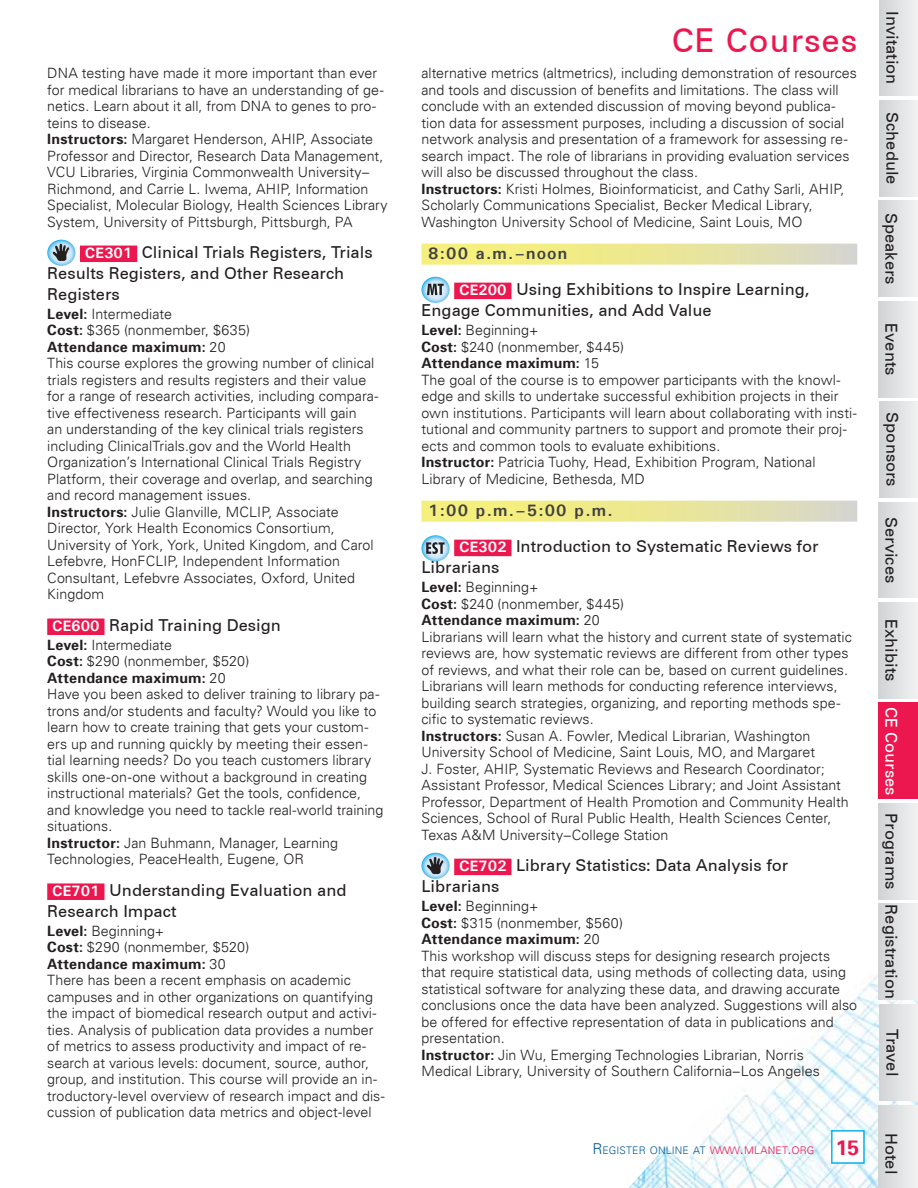
<style>
.page{position:relative;width:918px;height:1188px;background:#fff}
.page>*{position:absolute;margin:0;border:0;box-sizing:border-box;transform-origin:0 0}
.t1{font:33px "Univers 55 Roman";letter-spacing:.025em;color:#ed174f}
.t2{font:16.5px/21px "Univers 55 Roman";color:#231f20}
.t3{font:700 16.5px "Univers";letter-spacing:.07em;color:#414142}
.t4{font:16.5px "Univers 55 Roman";color:#fff}
.t5{font:300 14.25px/16.5px "Univers 45";letter-spacing:.005em;color:#231f20}
.t6{font:300 10.5px "Univers 45";letter-spacing:.01em;color:#005c95}
.s1{font-style:inherit}
.s2{font-family:"Univers";font-weight:700;font-size:15px;color:#fff}
.s3{font-size:15px}
.s4{color:#ed174f}
.s5{font-size:15px;color:#ed174f}
.s6{font-size:21px;color:#ed174f}
</style>
<div class="page">
<img style="left:629px;top:944px;width:289px;height:244px">
<svg style="left:831px;top:1130px;width:33px;height:34px"></svg>
<div style="left:832px;top:1131px;width:32px;height:32px;border:1px solid #16b6eb"></div>
<div style="left:80px;top:246px;width:57px;height:16px;background:#ed174f"></div>
<div style="left:47px;top:619px;width:58px;height:16px;background:#ed174f"></div>
<div style="left:47px;top:883px;width:58px;height:17px;background:#ed174f"></div>
<svg style="left:47px;top:240px;width:28px;height:26px"></svg>
<div style="left:421px;top:244px;width:436px;height:21px;background:linear-gradient(to right,#fbf46d,#d9d9c3)"></div>
<div style="left:454px;top:283px;width:57px;height:16px;background:#ed174f"></div>
<div style="left:421px;top:501px;width:436px;height:21px;background:linear-gradient(to right,#fbf46d,#d9d9c3)"></div>
<div style="left:454px;top:540px;width:57px;height:16px;background:#ed174f"></div>
<div style="left:454px;top:859px;width:57px;height:16px;background:#ed174f"></div>
<svg style="left:421px;top:277px;width:29px;height:26px"></svg>
<svg style="left:421px;top:535px;width:29px;height:26px"></svg>
<svg style="left:421px;top:853px;width:29px;height:26px"></svg>
<div style="left:879px;top:1106px;width:39px;height:82px;background:linear-gradient(to right,#d2d3d5,#f1f2f2)"></div>
<div style="left:880px;top:1004px;width:38px;height:97px;background:linear-gradient(to right,#d2d4d5,#eff0f0)"></div>
<div style="left:879px;top:904px;width:39px;height:95px;background:linear-gradient(to right,#d2d3d5,#f1f2f2)"></div>
<div style="left:879px;top:804px;width:39px;height:95px;background:linear-gradient(to right,#d2d3d5,#f1f2f2)"></div>
<div style="left:880px;top:402px;width:38px;height:95px;background:linear-gradient(to right,#d1d2d4,#eff0f0)"></div>
<div style="left:879px;top:703px;width:39px;height:96px;background:#ed174f"></div>
<div style="left:879px;top:602px;width:39px;height:96px;background:linear-gradient(to right,#d2d3d5,#f1f2f2)"></div>
<div style="left:879px;top:201px;width:39px;height:96px;background:linear-gradient(to right,#d2d3d5,#f2f2f3)"></div>
<div style="left:880px;top:100px;width:38px;height:96px;background:linear-gradient(to right,#d2d3d5,#f0f1f1)"></div>
<div style="left:880px;top:0;width:38px;height:96px;background:linear-gradient(to right,#d2d3d5,#f0f1f1)"></div>
<div style="left:879px;top:301px;width:39px;height:96px;background:linear-gradient(to right,#d2d3d5,#f2f2f3)"></div>
<div style="left:879px;top:502px;width:39px;height:96px;background:linear-gradient(to right,#d2d3d5,#f1f2f2)"></div>
<p class="t5" style="left:47px;top:65px;width:342px">DNA testing have made it more important than ever for medical librarians to have an understanding of ge&shy;netics. Learn about it all, from DNA to genes to pro&shy;teins to disease.<br><span class="s1">Instructors:</span> Margaret Henderson, AHIP, Associate Professor and Director, Research Data Management, VCU Libraries, Virginia Commonwealth University– Richmond, and Carrie L. Iwema, AHIP, Information Specialist, Molecular Biology, Health Sciences Library System, University of Pittsburgh, Pittsburgh, PA</p>
<p class="t2" style="left:47px;top:242px;width:327px;text-indent:38px"><span class="s2">CE301</span> Clinical Trials Registers, Trials<br>Results Registers, and Other Research<br>Registers</p>
<p class="t5" style="left:47px;top:306px;width:333px"><span class="s1">Level:</span> Intermediate<br><span class="s1">Cost:</span> $365 (nonmember, $635)<br><span class="s1">Attendance maximum:</span> 20<br>This course explores the growing number of clinical trials registers and results registers and their value for a range of research activities, including compara&shy;tive effectiveness research. Participants will gain<br>an understanding of the key clinical trials registers including ClinicalTrials.gov and the World Health Organization’s International Clinical Trials Registry Platform, their coverage and overlap, and searching and record management issues.<br><span class="s1">Instructors:</span> Julie Glanville, MCLIP, Associate Director, York Health Economics Consortium, University of York, York, United Kingdom, and Carol Lefebvre, HonFCLIP, Independent Information Consultant, Lefebvre Associates, Oxford, United Kingdom</p>
<p class="t2" style="left:52px;top:615px;width:230px"><span class="s2">CE600</span> Rapid Training Design</p>
<p class="t5" style="left:47px;top:637px;width:338px"><span class="s1">Level:</span> Intermediate<br><span class="s1">Cost:</span> $290 (nonmember, $520)<br><span class="s1">Attendance maximum:</span> 20<br>Have you been asked to deliver training to library pa&shy;trons and/or students and faculty? Would you like to learn how to create training that gets your custom&shy;ers up and running quickly by meeting their essen&shy;tial learning needs? Do you teach customers library skills one-on-one without a background in creating instructional materials? Get the tools, confidence, and knowledge you need to tackle real-world training situations.<br><span class="s1">Instructor:</span> Jan Buhmann, Manager, Learning Technologies, PeaceHealth, Eugene, OR</p>
<p class="t2" style="left:47px;top:880px;width:301px;text-indent:5px"><span class="s2">CE701</span> Understanding Evaluation and<br>Research Impact</p>
<p class="t5" style="left:47px;top:923px;width:339px"><span class="s1">Level:</span> Beginning+<br><span class="s1">Cost:</span> $290 (nonmember, $520)<br><span class="s1">Attendance maximum:</span> 30<br>There has been a recent emphasis on academic campuses and in other organizations on quantifying the impact of biomedical research output and activi&shy;ties. Analysis of publication data provides a number of metrics to assess productivity and impact of re&shy;search at various levels: document, source, author, group, and institution. This course will provide an in&shy;troductory-level overview of research impact and dis&shy;cussion of publication data metrics and object-level</p>
<h1 class="t1" style="left:672px;top:21px;width:187px">CE Courses</h1>
<p class="t5" style="left:421px;top:65px;width:437px">alternative metrics (altmetrics), including demonstration of resources and tools and discussion of benefits and limitations. The class will conclude with an extended discussion of moving beyond publica&shy;tion data for assessment purposes, including a discussion of social network analysis and presentation of a framework for assessing re&shy;search impact. The role of librarians in providing evaluation services will also be discussed throughout the class.<br><span class="s1">Instructors:</span> Kristi Holmes, Bioinformaticist, and Cathy Sarli, AHIP, Scholarly Communications Specialist, Becker Medical Library, Washington University School of Medicine, Saint Louis, MO</p>
<p class="t3" style="left:428px;top:243px;width:141px">8:00 a.m.–noon</p>
<p class="t2" style="left:421px;top:279px;width:389px;text-indent:38px"><span class="s2">CE200</span> Using Exhibitions to Inspire Learning,<br>Engage Communities, and Add Value</p>
<p class="t5" style="left:421px;top:322px;width:437px"><span class="s1">Level:</span> Beginning+<br><span class="s1">Cost:</span> $240 (nonmember, $445)<br><span class="s1">Attendance maximum:</span> 15<br>The goal of the course is to empower participants with the knowl&shy;edge and skills to undertake successful exhibition projects in their own institutions. Participants will learn about collaborating with insti&shy;tutional and community partners to support and promote their proj&shy;ects and common tools to evaluate exhibitions.<br><span class="s1">Instructor:</span> Patricia Tuohy, Head, Exhibition Program, National Library of Medicine, Bethesda, MD</p>
<p class="t3" style="left:428px;top:500px;width:186px">1:00 p.m.–5:00 p.m.</p>
<p class="t2" style="left:421px;top:536px;width:399px;text-indent:38px"><span class="s2">CE302</span> Introduction to Systematic Reviews for<br>Librarians</p>
<p class="t5" style="left:421px;top:579px;width:432px"><span class="s1">Level:</span> Beginning+<br><span class="s1">Cost:</span> $240 (nonmember, $445)<br><span class="s1">Attendance maximum:</span> 20<br>Librarians will learn what the history and current state of systematic reviews are, how systematic reviews are different from other types of reviews, and what their role can be, based on current guidelines.<br>Librarians will learn methods for conducting reference interviews, building search strategies, organizing, and reporting methods spe&shy;cific to systematic reviews.<br><span class="s1">Instructors:</span> Susan A. Fowler, Medical Librarian, Washington University School of Medicine, Saint Louis, MO, and Margaret<br>J. Foster, AHIP, Systematic Reviews and Research Coordinator; Assistant Professor, Medical Sciences Library; and Joint Assistant Professor, Department of Health Promotion and Community Health Sciences, School of Rural Public Health, Health Sciences Center, Texas A&amp;M University–College Station</p>
<p class="t2" style="left:421px;top:855px;width:368px;text-indent:38px"><span class="s2">CE702</span> Library Statistics: Data Analysis for<br>Librarians</p>
<p class="t5" style="left:421px;top:898px;width:437px"><span class="s1">Level:</span> Beginning+<br><span class="s1">Cost:</span> $315 (nonmember, $560)<br><span class="s1">Attendance maximum:</span> 20<br>This workshop will discuss steps for designing research projects that require statistical data, using methods of collecting data, using statistical software for analyzing these data, and drawing accurate conclusions once the data have been analyzed. Suggestions will also be offered for effective representation of data in publications and presentation.<br><span class="s1">Instructor:</span> Jin Wu, Emerging Technologies Librarian, Norris Medical Library, University of Southern California–Los Angeles</p>
<p class="t6" style="left:592px;top:1144px;width:268px"><span class="s3">R</span>EGISTER ONLINE AT <span class="s4">WWW</span><span class="s5">.</span><span class="s4">MLANET</span><span class="s5">.</span><span class="s4">ORG</span> <span class="s6">15</span></p>
<p class="t2" style="left:903px;top:11px;width:75px;rotate:90deg">Invitation</p>
<p class="t2" style="left:903px;top:112px;width:74px;rotate:90deg">Schedule</p>
<p class="t2" style="left:902px;top:213px;width:73px;rotate:90deg">Speakers</p>
<p class="t2" style="left:902px;top:323px;width:54px;rotate:90deg">Events</p>
<p class="t2" style="left:903px;top:412px;width:76px;rotate:90deg">Sponsors</p>
<p class="t2" style="left:902px;top:517px;width:68px;rotate:90deg">Services</p>
<p class="t2" style="left:902px;top:619px;width:64px;rotate:90deg">Exhibits</p>
<p class="t4" style="left:901px;top:707px;width:90px;rotate:90deg">CE Courses</p>
<p class="t2" style="left:902px;top:813px;width:78px;rotate:90deg">Programs</p>
<p class="t2" style="left:902px;top:904px;width:96px;rotate:90deg">Registration</p>
<p class="t2" style="left:903px;top:1029px;width:49px;rotate:90deg">Travel</p>
<p class="t2" style="left:902px;top:1133px;width:43px;rotate:90deg">Hotel</p>
</div>
